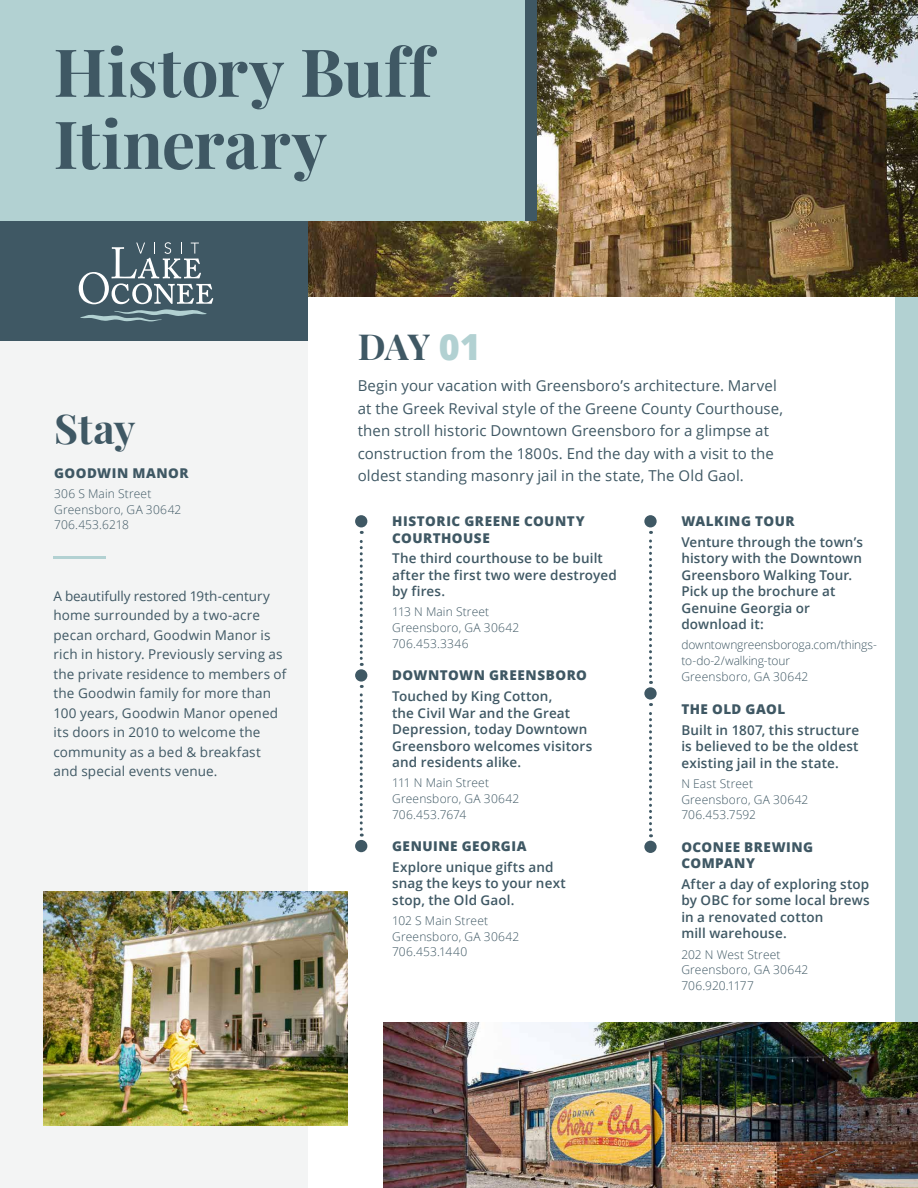
<style>
.page{position:relative;width:918px;height:1188px;background:#fff}
.page>*{position:absolute;margin:0;border:0;box-sizing:border-box;transform-origin:0 0}
.t1{font:700 66.45px/72.2px "Playfair Display";color:#3f5864}
.t2{font:700 41.1px "Playfair Display";color:#3f5864}
.t3{font:700 36px "Playfair Display";color:#3f5864}
.t4{font:15px/22.5px "Open Sans";letter-spacing:.005em;color:#3f5864}
.t5{font:600 13.5px/16.5px "Open Sans";letter-spacing:.01em;color:#3f5864}
.t6{font:13.5px/19.5px "Open Sans";letter-spacing:.01em;color:#3f5864}
.t7{font:800 13.5px/16.5px "Open Sans";letter-spacing:.04em;color:#3f5864}
.t8{font:300 12px/15.8px "Open Sans";letter-spacing:.01em;color:#3f5864}
.t9{font:300 12px/15.8px "Open Sans";letter-spacing:-.01em;color:#3f5864}
.s1{font-family:"Open Sans";font-weight:800;color:#b2d1d2}
</style>
<div class="page">
<div style="left:895px;top:297px;width:23px;height:738px;background:#b2d1d2"></div>
<img style="left:383px;top:1022px;width:535px;height:166px">
<img style="left:308px;top:0;width:610px;height:297px">
<div style="left:0;top:221px;width:308px;height:967px;background:#f3f4f4"></div>
<svg style="left:360px;top:531px;width:3px;height:135px"></svg>
<svg style="left:360px;top:685px;width:3px;height:152px"></svg>
<svg style="left:649px;top:703px;width:3px;height:134px"></svg>
<div style="left:355px;top:669px;width:12px;height:13px;background:#3f5864;border-radius:50%"></div>
<div style="left:355px;top:840px;width:12px;height:12px;background:#3f5864;border-radius:50%"></div>
<svg style="left:644px;top:687px;width:13px;height:13px"></svg>
<div style="left:644px;top:841px;width:13px;height:12px;background:#3f5864;border-radius:50%"></div>
<div style="left:355px;top:515px;width:12px;height:12px;background:#3f5864;border-radius:50%"></div>
<div style="left:644px;top:515px;width:13px;height:12px;background:#3f5864;border-radius:50%"></div>
<div style="left:0;top:221px;width:308px;height:120px;background:#3f5864"></div>
<svg style="left:79px;top:242px;width:134px;height:80px"></svg>
<hr style="left:54px;top:556px;width:52px;height:3px;background:#b2d1d2">
<img style="left:44px;top:891px;width:304px;height:235px">
<svg style="left:649px;top:531px;width:3px;height:153px"></svg>
<div style="left:78px;top:0;width:459px;height:221px;background:#3f5864"></div>
<div style="left:0;top:0;width:524px;height:221px;background:#b2d1d2"></div>
<h1 class="t1" style="left:53px;top:30px;width:380px">History Buff<br>Itinerary</h1>
<h2 class="t2" style="left:54px;top:396px;width:83px">Stay</h2>
<p class="t7" style="left:54px;top:464px;width:136px">GOODWIN MANOR</p>
<p class="t8" style="left:54px;top:485px;width:129px">306 S Main Street<br>Greensboro, GA 30642<br>706.453.6218</p>
<p class="t6" style="left:54px;top:586px;width:234px">A beautifully restored 19th-century home surrounded by a two-acre pecan orchard, Goodwin Manor is rich in history. Previously serving as the private residence to members of the Goodwin family for more than<br>100 years, Goodwin Manor opened its doors in 2010 to welcome the community as a bed &amp; breakfast and special events venue.</p>
<h3 class="t3" style="left:358px;top:319px;width:125px">DAY <span class="s1">01</span></h3>
<p class="t4" style="left:358px;top:374px;width:427px">Begin your vacation with Greensboro’s architecture. Marvel at the Greek Revival style of the Greene County Courthouse, then stroll historic Downtown Greensboro for a glimpse at construction from the 1800s. End the day with a visit to the oldest standing masonry jail in the state, The Old Gaol.</p>
<p class="t7" style="left:392px;top:512px;width:194px">HISTORIC GREENE COUNTY<br>COURTHOUSE</p>
<p class="t5" style="left:392px;top:550px;width:226px">The third courthouse to be built after the first two were destroyed by fires.</p>
<p class="t8" style="left:392px;top:604px;width:129px">113 N Main Street<br>Greensboro, GA 30642<br>706.453.3346</p>
<p class="t7" style="left:392px;top:666px;width:196px">DOWNTOWN GREENSBORO</p>
<p class="t5" style="left:392px;top:688px;width:202px">Touched by King Cotton,<br>the Civil War and the Great<br>Depression, today Downtown<br>Greensboro welcomes visitors and residents alike.</p>
<p class="t8" style="left:392px;top:775px;width:129px">111 N Main Street<br>Greensboro, GA 30642<br>706.453.7674</p>
<p class="t7" style="left:392px;top:837px;width:136px">GENUINE GEORGIA</p>
<p class="t5" style="left:392px;top:858px;width:175px">Explore unique gifts and snag the keys to your next stop, the Old Gaol.</p>
<p class="t8" style="left:392px;top:912px;width:129px">102 S Main Street<br>Greensboro, GA 30642<br>706.453.1440</p>
<p class="t7" style="left:681px;top:512px;width:115px">WALKING TOUR</p>
<p class="t5" style="left:681px;top:533px;width:183px">Venture through the town’s history with the Downtown<br>Greensboro Walking Tour.<br>Pick up the brochure at<br>Genuine Georgia or download it:</p>
<p class="t9" style="left:681px;top:637px;width:197px">downtowngreensboroga.com/things&shy;to-do-2/walking-tour<br>Greensboro, GA 30642</p>
<p class="t7" style="left:681px;top:700px;width:105px">THE OLD GAOL</p>
<p class="t5" style="left:681px;top:721px;width:179px;text-align:justify">Built in 1807, this structure is believed to be the oldest existing jail in the state.</p>
<p class="t8" style="left:681px;top:775px;width:129px">N East Street<br>Greensboro, GA 30642<br>706.453.7592</p>
<p class="t7" style="left:681px;top:838px;width:133px">OCONEE BREWING<br>COMPANY</p>
<p class="t5" style="left:681px;top:876px;width:190px">After a day of exploring stop by OBC for some local brews in a renovated cotton<br>mill warehouse.</p>
<p class="t8" style="left:681px;top:946px;width:129px">202 N West Street<br>Greensboro, GA 30642<br>706.920.1177</p>
</div>
